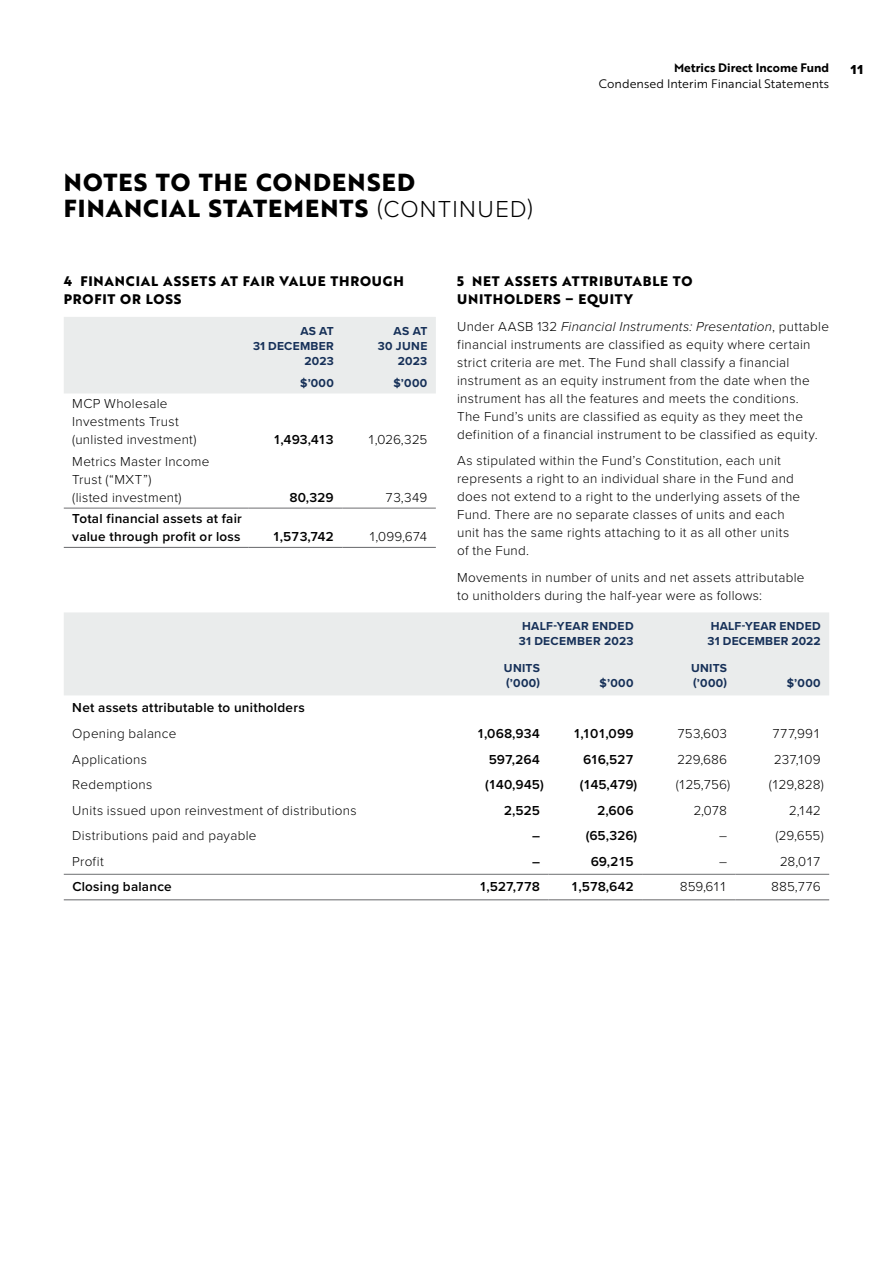
<style>
.page{position:relative;width:893px;height:1263px;background:#fff}
.page>*{position:absolute;margin:0;border:0;box-sizing:border-box;transform-origin:0 0}
.t1{font:700 24px/25.5px "Brother 1816 Extra";letter-spacing:.05em;color:#000}
.t2{font:300 24px "Proxima Nova";letter-spacing:.05em;color:#000}
.t3{font:300 13.5px/18px "Proxima Nova";letter-spacing:.02em;color:#000}
.t4{font:600 13.5px/18px "Proxima Nova";letter-spacing:.02em;color:#000}
.t5{font:700 13.5px/18px "Brother 1816 Extra";letter-spacing:.06em;color:#000}
.t6{font:13.5px "Proxima Nova Extrabld";color:#000}
.t7{font:700 12px/15px "Proxima Nova";letter-spacing:.025em;color:#163058}
.t8{font:12px "Brother 1816 Book";letter-spacing:.005em;color:#000}
.t9{font:12px "Brother 1816 Bold";letter-spacing:.005em;color:#000}
.s1{font-family:"Brother 1816 Extra";font-weight:700}
.s2{font-style:italic}
</style>
<div class="page">
<div style="left:64px;top:317px;width:372px;height:76px;background:#eaecec"></div>
<hr style="left:249px;top:547px;width:93px;height:1px;background:#6d6e71">
<hr style="left:342px;top:547px;width:94px;height:1px;background:#6d6e71">
<hr style="left:249px;top:508px;width:93px;height:1px;background:#6d6e71">
<hr style="left:342px;top:508px;width:94px;height:1px;background:#6d6e71">
<hr style="left:64px;top:547px;width:185px;height:1px;background:#6d6e71">
<hr style="left:64px;top:508px;width:185px;height:1px;background:#6d6e71">
<div style="left:64px;top:612px;width:765px;height:83px;background:#eaecec"></div>
<hr style="left:455px;top:899px;width:94px;height:1px;background:#6d6e71">
<hr style="left:549px;top:899px;width:93px;height:1px;background:#6d6e71">
<hr style="left:642px;top:899px;width:94px;height:1px;background:#6d6e71">
<hr style="left:736px;top:899px;width:93px;height:1px;background:#6d6e71">
<hr style="left:455px;top:874px;width:94px;height:1px;background:#6d6e71">
<hr style="left:549px;top:874px;width:93px;height:1px;background:#6d6e71">
<hr style="left:642px;top:874px;width:94px;height:1px;background:#6d6e71">
<hr style="left:736px;top:874px;width:93px;height:1px;background:#6d6e71">
<hr style="left:64px;top:899px;width:391px;height:1px;background:#6d6e71">
<hr style="left:64px;top:874px;width:391px;height:1px;background:#6d6e71">
<p class="t9" style="left:674px;top:59px;width:157px">Metrics Direct Income Fund</p>
<p class="t8" style="left:599px;top:75px;width:232px">Condensed Interim Financial Statements</p>
<p class="t6" style="left:850px;top:60px;width:14px">11</p>
<h1 class="t1" style="left:64px;top:169px;width:353px">NOTES TO THE CONDENSED<br>FINANCIAL</h1>
<h1 class="t2" style="left:209px;top:191px;width:326px"><span class="s1">STATEMENTS</span> (CONTINUED)</h1>
<p class="t5" style="left:64px;top:272px;width:83px">4 FINANCIAL</p>
<p class="t5" style="left:64px;top:272px;width:341px;text-indent:99px">ASSETS AT FAIR VAL UE THROUGH<br>PROFIT OR LOSS</p>
<p class="t7" style="left:253px;top:323px;width:82px;text-align:right">AS AT<br>31 DECEMBER<br>2023</p>
<p class="t7" style="left:378px;top:323px;width:51px;text-align:right">AS AT<br>30 JUNE<br>2023</p>
<p class="t7" style="left:300px;top:375px;width:35px">$’000</p>
<p class="t7" style="left:393px;top:375px;width:35px">$’000</p>
<p class="t3" style="left:72px;top:394px;width:126px">MCP Wholesale<br>Investments Trust (unlisted investment)</p>
<p class="t4" style="left:273px;top:430px;width:62px">1,493,413</p>
<p class="t3" style="left:368px;top:430px;width:61px">1,026,325</p>
<p class="t3" style="left:72px;top:451px;width:139px">Metrics Master Income<br>Trust (“MXT”)<br>(listed investment)</p>
<p class="t4" style="left:72px;top:509px;width:171px">Total financial assets at fair value through profit or loss</p>
<p class="t4" style="left:290px;top:488px;width:46px">80,329</p>
<p class="t3" style="left:385px;top:487px;width:44px">73,349</p>
<p class="t4" style="left:272px;top:527px;width:63px">1,573,742</p>
<p class="t3" style="left:368px;top:527px;width:61px">1,099,674</p>
<p class="t5" style="left:457px;top:272px;width:237px">5 NET ASSETS ATTRIBUTABLE TO<br>UNITHOLDERS – EQUITY</p>
<p class="t3" style="left:457px;top:316px;width:373px">Under AASB 132 <span class="s2">Financial Instruments: Presentation</span>, puttable financial instruments are classified as equity where certain strict criteria are met. The Fund shall classify a financial instrument as an equity instrument from the date when the instrument has all the features and meets the conditions.<br>The Fund’s units are classified as equity as they meet the definition of a financial instrument to be classified as equity.</p>
<p class="t3" style="left:457px;top:451px;width:345px">As stipulated within the Fund’s Constitution, each unit represents a right to an individual share in the Fund and does not extend to a right to the underlying assets of the Fund. There are no separate classes of units and each unit has the same rights attaching to it as all other units of the Fund.</p>
<p class="t3" style="left:457px;top:567px;width:349px">Movements in number of units and net assets attributable to unitholders during the half‑year were as follows:</p>
<p class="t7" style="left:519px;top:619px;width:116px">HALF‑YEAR ENDED<br>31 DECEMBER 2023</p>
<p class="t7" style="left:708px;top:619px;width:115px">HALF‑YEAR ENDED<br>31 DECEMBER 2022</p>
<p class="t7" style="left:504px;top:660px;width:38px">UNITS (’000)</p>
<p class="t7" style="left:691px;top:660px;width:38px">UNITS (’000)</p>
<p class="t7" style="left:600px;top:675px;width:35px">$’000</p>
<p class="t7" style="left:787px;top:675px;width:35px">$’000</p>
<p class="t4" style="left:72px;top:698px;width:234px">Net assets attributable to unitholders</p>
<p class="t3" style="left:72px;top:724px;width:106px">Opening balance</p>
<p class="t4" style="left:477px;top:724px;width:65px">1,068,934</p>
<p class="t4" style="left:573px;top:724px;width:62px">1,101,099</p>
<p class="t3" style="left:677px;top:724px;width:52px">753,603</p>
<p class="t3" style="left:772px;top:724px;width:50px">777,991</p>
<p class="t3" style="left:72px;top:749px;width:76px">Applications</p>
<p class="t4" style="left:489px;top:750px;width:53px">597,264</p>
<p class="t4" style="left:583px;top:750px;width:52px">616,527</p>
<p class="t3" style="left:677px;top:749px;width:52px">229,686</p>
<p class="t3" style="left:774px;top:749px;width:48px">237,109</p>
<p class="t3" style="left:72px;top:775px;width:81px">Redemptions</p>
<p class="t4" style="left:485px;top:775px;width:60px">(140,945)</p>
<p class="t4" style="left:580px;top:775px;width:59px">(145,479)</p>
<p class="t3" style="left:676px;top:775px;width:56px">(125,756)</p>
<p class="t3" style="left:769px;top:775px;width:56px">(129,828)</p>
<p class="t3" style="left:72px;top:800px;width:286px">Units issued upon reinvestment of distributions</p>
<p class="t4" style="left:504px;top:801px;width:38px">2,525</p>
<p class="t4" style="left:597px;top:801px;width:38px">2,606</p>
<p class="t3" style="left:693px;top:800px;width:35px">2,078</p>
<p class="t3" style="left:789px;top:800px;width:34px">2,142</p>
<p class="t3" style="left:72px;top:826px;width:186px">Distributions paid and payable</p>
<p class="t4" style="left:532px;top:826px;width:10px">–</p>
<p class="t4" style="left:586px;top:826px;width:53px">(65,326)</p>
<p class="t3" style="left:719px;top:826px;width:10px">–</p>
<p class="t3" style="left:775px;top:826px;width:50px">(29,655)</p>
<p class="t3" style="left:72px;top:851px;width:33px">Profit</p>
<p class="t4" style="left:532px;top:852px;width:10px">–</p>
<p class="t4" style="left:591px;top:852px;width:44px">69,215</p>
<p class="t3" style="left:719px;top:851px;width:10px">–</p>
<p class="t3" style="left:780px;top:851px;width:43px">28,017</p>
<p class="t4" style="left:72px;top:877px;width:101px">Closing balance</p>
<p class="t4" style="left:479px;top:877px;width:62px">1,527,778</p>
<p class="t4" style="left:571px;top:877px;width:64px">1,578,642</p>
<p class="t3" style="left:680px;top:877px;width:49px">859,611</p>
<p class="t3" style="left:771px;top:877px;width:51px">885,776</p>
</div>
